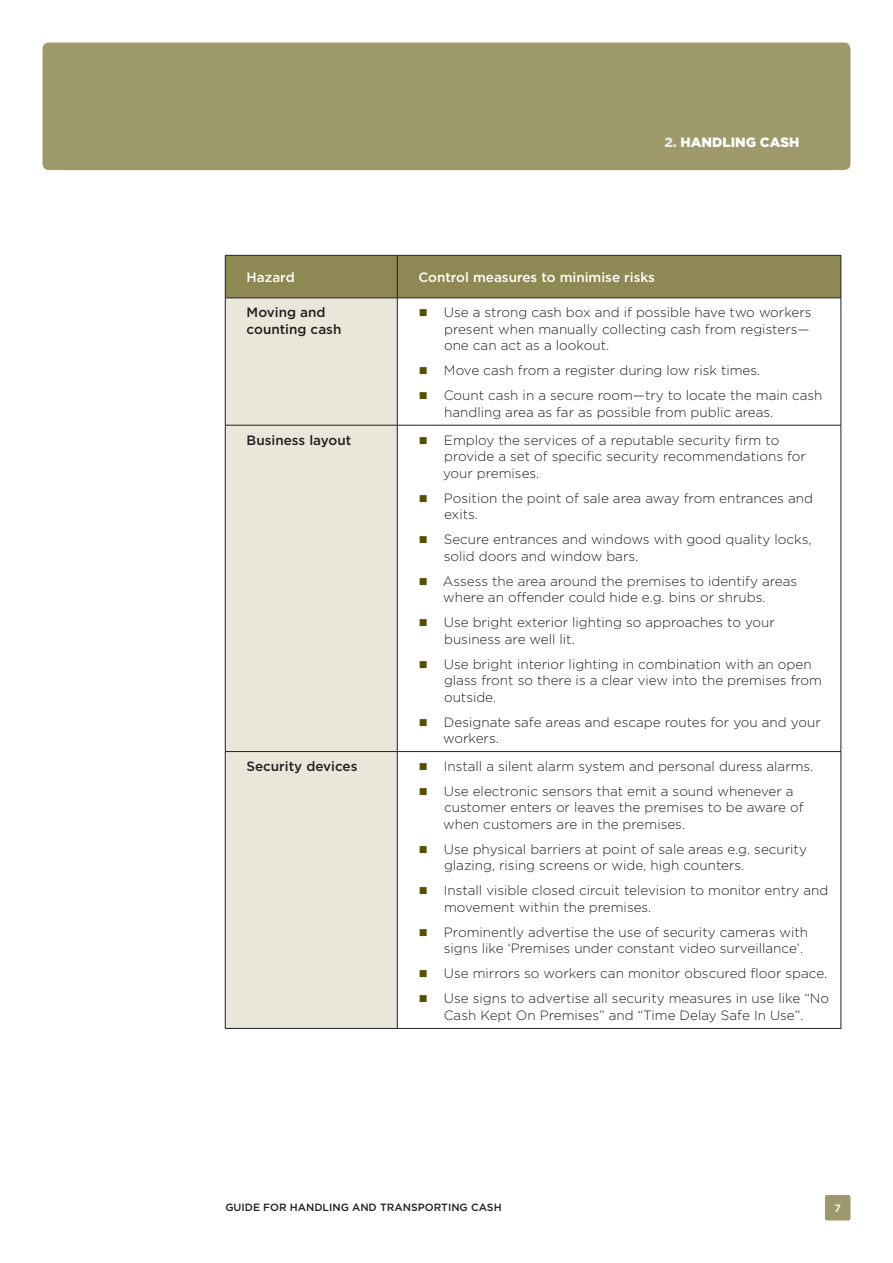
<style>
.page{position:relative;width:893px;height:1263px;background:#fff}
.page>*{position:absolute;margin:0;border:0;box-sizing:border-box;transform-origin:0 0}
.t1{font:300 13.5px/16.5px "Gotham";color:#231f20}
.Body_copy{font:500 13.5px/16.5px "Gotham";color:#231f20}
.Body_copy-2{font:500 13.5px "Gotham";color:#fff}
.Running_header{font:900 13.5px "Gotham";color:#fff}
.t2{font:500 10.5px "Gotham";color:#231f20}
.t3{font:500 10.5px "Gotham";color:#fff}
.s1{color:#e8e7d9}
</style>
<div class="page">
<div style="left:43px;top:43px;width:807px;height:127px;background:#9e996a;border-radius:6px"></div>
<div style="left:825px;top:1195px;width:25px;height:25px;background:#9e996a;border-radius:2px"></div>
<div style="left:226px;top:256px;width:615px;height:42px;background:#8e8854"></div>
<div style="left:226px;top:299px;width:171px;height:729px;background:#e8e7d9"></div>
<hr style="left:225px;top:255px;width:172px;height:1px;background:#231f20">
<hr style="left:225px;top:255px;width:1px;height:43px;background:#231f20">
<hr style="left:397px;top:255px;width:444px;height:1px;background:#231f20">
<hr style="left:397px;top:255px;width:1px;height:43px;background:#231f20">
<hr style="left:841px;top:255px;width:1px;height:43px;background:#231f20">
<hr style="left:225px;top:298px;width:172px;height:1px;background:#231f20">
<hr style="left:225px;top:298px;width:1px;height:127px;background:#231f20">
<hr style="left:397px;top:298px;width:444px;height:1px;background:#231f20">
<hr style="left:397px;top:298px;width:1px;height:127px;background:#231f20">
<hr style="left:841px;top:298px;width:1px;height:127px;background:#231f20">
<hr style="left:225px;top:425px;width:172px;height:1px;background:#231f20">
<hr style="left:225px;top:425px;width:1px;height:326px;background:#231f20">
<hr style="left:397px;top:425px;width:444px;height:1px;background:#231f20">
<hr style="left:397px;top:425px;width:1px;height:326px;background:#231f20">
<hr style="left:841px;top:425px;width:1px;height:326px;background:#231f20">
<hr style="left:225px;top:751px;width:172px;height:1px;background:#231f20">
<hr style="left:225px;top:752px;width:1px;height:276px;background:#231f20">
<hr style="left:397px;top:751px;width:444px;height:1px;background:#231f20">
<hr style="left:397px;top:752px;width:1px;height:276px;background:#231f20">
<hr style="left:841px;top:752px;width:1px;height:276px;background:#231f20">
<hr style="left:225px;top:1028px;width:172px;height:1px;background:#231f20">
<hr style="left:397px;top:1028px;width:444px;height:1px;background:#231f20">
<p class="Running_header" style="left:665px;top:134px;width:136px"><span class="s1">2.</span> HANDLING CASH</p>
<p class="Body_copy-2" style="left:247px;top:269px;width:50px">Hazard</p>
<p class="Body_copy-2" style="left:418px;top:269px;width:238px">Control measures to minimise risks</p>
<p class="Body_copy" style="left:247px;top:304px;width:96px">Moving and counting cash</p>
<p class="t1" style="left:444px;top:304px;width:369px">Use a strong cash box and if possible have two workers present when manually collecting cash from registers— one can act as a lookout.</p>
<p class="t1" style="left:444px;top:362px;width:318px">Move cash from a register during low risk times.</p>
<p class="t1" style="left:444px;top:387px;width:380px">Count cash in a secure room—try to locate the main cash handling area as far as possible from public areas.</p>
<p class="Body_copy" style="left:247px;top:431px;width:106px">Business layout</p>
<p class="t1" style="left:443px;top:431px;width:364px">Employ the services of a reputable security firm to provide a set of specific security recommendations for your premises.</p>
<p class="t1" style="left:444px;top:489px;width:370px">Position the point of sale area away from entrances and exits.</p>
<p class="t1" style="left:444px;top:531px;width:369px">Secure entrances and windows with good quality locks, solid doors and window bars.</p>
<p class="t1" style="left:443px;top:572px;width:356px">Assess the area around the premises to identify areas where an offender could hide e.g. bins or shrubs.</p>
<p class="t1" style="left:444px;top:614px;width:333px">Use bright exterior lighting so approaches to your business are well lit.</p>
<p class="t1" style="left:444px;top:655px;width:380px">Use bright interior lighting in combination with an open glass front so there is a clear view into the premises from outside.</p>
<p class="t1" style="left:443px;top:713px;width:379px">Designate safe areas and escape routes for you and your workers.</p>
<p class="Body_copy" style="left:246px;top:758px;width:113px">Security devices</p>
<p class="t1" style="left:444px;top:758px;width:371px">Install a silent alarm system and personal duress alarms.</p>
<p class="t1" style="left:443px;top:783px;width:362px">Use electronic sensors that emit a sound whenever a customer enters or leaves the premises to be aware of when customers are in the premises.</p>
<p class="t1" style="left:444px;top:841px;width:365px">Use physical barriers at point of sale areas e.g. security glazing, rising screens or wide, high counters.</p>
<p class="t1" style="left:444px;top:882px;width:386px">Install visible closed circuit television to monitor entry and movement within the premises.</p>
<p class="t1" style="left:444px;top:924px;width:366px">Prominently advertise the use of security cameras with signs like ‘Premises under constant video surveillance’.</p>
<p class="t1" style="left:444px;top:965px;width:385px">Use mirrors so workers can monitor obscured floor space.</p>
<p class="t1" style="left:444px;top:990px;width:387px">Use signs to advertise all security measures in use like “No<br>Cash Kept On Premises” and “Time Delay Safe In Use”.</p>
<p class="t2" style="left:225px;top:1201px;width:278px">GUIDE FOR HANDLING AND TRANSPORTING CASH</p>
<p class="t3" style="left:834px;top:1202px;width:8px">7</p>
</div>
